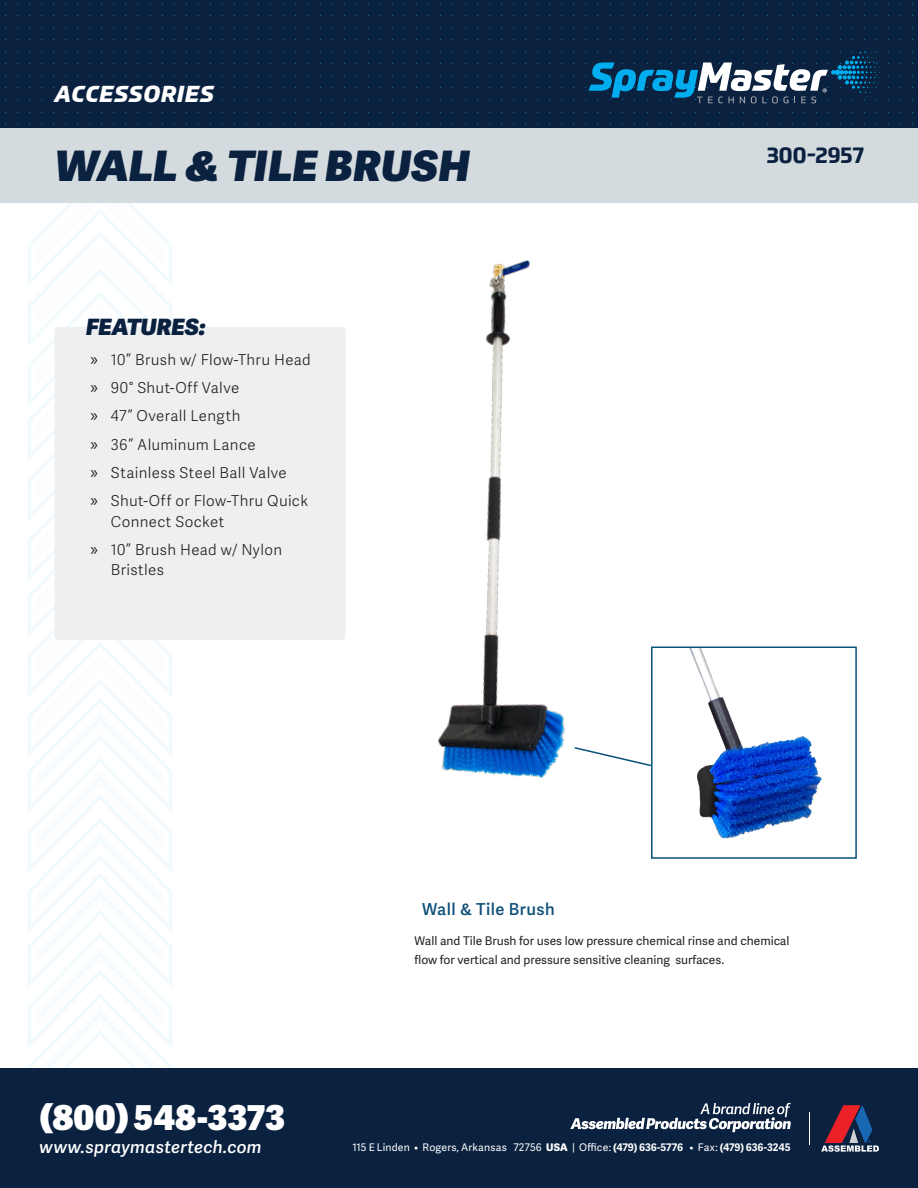
<style>
.page{position:relative;width:918px;height:1188px;background:#fff}
.page>*{position:absolute;margin:0;border:0;box-sizing:border-box;transform-origin:0 0}
.t1{font:italic 800 42px "Adelle Sans";letter-spacing:.005em;color:#0a213f}
.t2{font:800 34.35px "Adelle Sans";letter-spacing:.005em;color:#fff}
.t3{font:italic 800 22.5px "Prometo";letter-spacing:.045em;color:#fff}
.t4{font:italic 800 22.5px "Adelle Sans";letter-spacing:-.005em;color:#0a213f}
.t5{font:700 22.5px "Prometo";letter-spacing:.005em;color:#0a213f}
.t6{font:italic 600 17.1px "Adelle Sans";letter-spacing:.01em;color:#fff}
.t7{font:600 16.5px "Adelle Sans";letter-spacing:.03em;color:#0f507a}
.t8{font:300 15px/20.2px "Adelle Sans";letter-spacing:.025em;color:#231f20}
.t9{font:12px/19.5px "Adelle Sans";color:#231f20}
.t10{font:10.5px "Adelle Sans";letter-spacing:.015em;color:#fff}
.s1{font-family:"Myriad Pro";font-weight:400;font-size:18px}
.s2{font-weight:800}
.s3{font-weight:700}
</style>
<div class="page">
<svg style="left:28px;top:202px;width:144px;height:867px"></svg>
<div style="left:1px;top:1069px;width:917px;height:119px;background:#0a213f"></div>
<div style="left:1px;top:127px;width:917px;height:75px;background:#d4dbde"></div>
<div style="left:1px;top:0;width:917px;height:127px;background:#0a213f"></div>
<svg style="left:585px;top:62px;width:143px;height:41px"></svg>
<svg style="left:852px;top:48px;width:28px;height:52px"></svg>
<svg style="left:728px;top:60px;width:127px;height:43px"></svg>
<svg style="left:570px;top:1103px;width:180px;height:29px"></svg>
<svg style="left:750px;top:1103px;width:41px;height:26px"></svg>
<svg style="left:821px;top:1105px;width:58px;height:47px"></svg>
<hr style="left:809px;top:1112px;width:1px;height:33px;background:#fff">
<div style="left:55px;top:327px;width:291px;height:313px;background:#edeff0;border-radius:4px"></div>
<img style="left:438px;top:260px;width:127px;height:518px">
<img style="left:690px;top:650px;width:132px;height:189px">
<div style="left:651px;top:647px;width:206px;height:212px;border:2px solid #085179"></div>
<svg style="left:574px;top:746px;width:79px;height:21px"></svg>
<p class="t3" style="left:55px;top:79px;width:161px">ACCESSORIES</p>
<p class="t1" style="left:55px;top:139px;width:416px">WALL &amp; TILE BRUSH</p>
<p class="t4" style="left:86px;top:312px;width:122px">FEATURES:</p>
<p class="t8" style="left:91px;top:350px;width:222px"><span class="s1">»</span> 10” Brush w/ Flow-Thru Head</p>
<p class="t8" style="left:91px;top:378px;width:150px"><span class="s1">»</span> 90° Shut-Off Valve</p>
<p class="t8" style="left:91px;top:406px;width:151px"><span class="s1">»</span> 47” Overall Length</p>
<p class="t8" style="left:91px;top:435px;width:167px"><span class="s1">»</span> 36” Aluminum Lance</p>
<p class="t8" style="left:91px;top:463px;width:198px"><span class="s1">»</span> Stainless Steel Ball Valve</p>
<p class="t8" style="left:111px;top:491px;width:199px;text-indent:-20px"><span class="s1">»</span> Shut-Off or Flow-Thru Quick<br>Connect Socket</p>
<p class="t8" style="left:111px;top:540px;width:173px;text-indent:-20px"><span class="s1">»</span> 10” Brush Head w/ Nylon<br>Bristles</p>
<p class="t7" style="left:422px;top:897px;width:134px">Wall &amp; Tile Brush</p>
<p class="t5" style="left:767px;top:141px;width:99px">300-2957</p>
<p class="t2" style="left:40px;top:1095px;width:247px">(800) 548-3373</p>
<p class="t6" style="left:40px;top:1135px;width:224px">www.spraymastertech.com</p>
<p class="t9" style="left:414px;top:931px;width:377px">Wall and Tile Brush for uses low pressure chemical rinse and chemical flow for vertical and pressure sensitive cleaning surfaces.</p>
<p class="t10" style="left:352px;top:1141px;width:440px">115 E Linden • Rogers, Arkansas 72756 <span class="s2">USA</span> | Office: <span class="s3">(479) 636-5776</span> • Fax: <span class="s3">(479) 636-3245</span></p>
</div>
